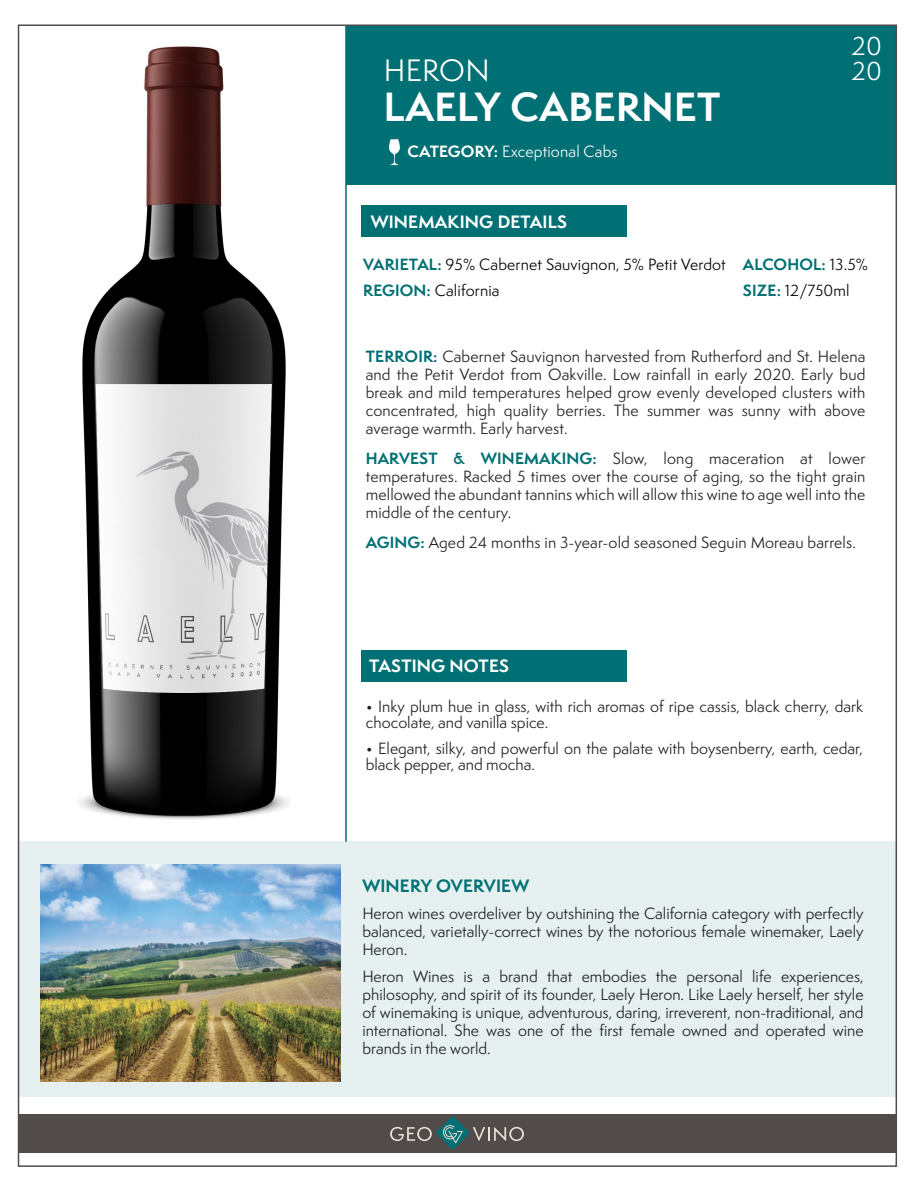
<style>
.page{position:relative;width:918px;height:1188px;background:#fff}
.page>*{position:absolute;margin:0;border:0;box-sizing:border-box;transform-origin:0 0}
.t1{font:700 37.5px "Semplicita Pro";letter-spacing:.01em;color:#fff}
.t2{font:28.5px "Semplicita Pro";letter-spacing:.01em;color:#fff}
.t3{font:24.15px "Semplicita Pro";color:#fff}
.t4{font:700 16.5px "Semplicita Pro";letter-spacing:.01em;color:#fff}
.t5{font:700 16.5px "Semplicita Pro";letter-spacing:.01em;color:#007074}
.t6{font:15px/18px "Semplicita Pro";color:#1e1e1e;text-align:justify}
.t7{font:15px/25.5px "Semplicita Pro";letter-spacing:.01em;color:#000}
.t8{font:700 15px/25.5px "Semplicita Pro";letter-spacing:.01em;color:#007074}
.t9{font:15px "Semplicita Pro";letter-spacing:.01em;color:#fff}
.s1{font-weight:700}
.s2{font-weight:700;color:#007074}
.s3{font-weight:400;color:#000}
</style>
<div class="page">
<div style="left:346px;top:25px;width:550px;height:160px;background:#007074"></div>
<div style="left:19px;top:842px;width:877px;height:255px;background:#e6f0f1"></div>
<div style="left:18px;top:1114px;width:878px;height:38px;background:#514b4b"></div>
<svg style="left:390px;top:1116px;width:134px;height:34px"></svg>
<div style="left:362px;top:650px;width:265px;height:31px;background:#007074"></div>
<svg style="left:389px;top:139px;width:11px;height:26px"></svg>
<hr style="left:345px;top:25px;width:2px;height:817px;background:#007074">
<div style="left:362px;top:205px;width:265px;height:31px;background:#007074"></div>
<img style="left:41px;top:865px;width:300px;height:217px">
<img style="left:79px;top:46px;width:210px;height:774px">
<h3 class="t3" style="left:852px;top:29px;width:32px">20</h3>
<h2 class="t2" style="left:384px;top:50px;width:107px">HERON</h2>
<h3 class="t3" style="left:852px;top:54px;width:32px">20</h3>
<h1 class="t1" style="left:384px;top:79px;width:338px">LAELY CABERNET</h1>
<p class="t9" style="left:407px;top:141px;width:212px"><span class="s1">CATEGORY:</span> Exceptional Cabs</p>
<p class="t4" style="left:371px;top:210px;width:198px">WINEMAKING DETAILS</p>
<p class="t7" style="left:363px;top:252px;width:364px"><span class="s2">VARIETAL:</span> 95% Cabernet Sauvignon, 5% Petit Verdot<br><span class="s2">REGION:</span> California</p>
<p class="t8" style="left:743px;top:251px;width:127px">ALCOHOL: <span class="s3">13.5%<br></span>SIZE: <span class="s3">12/750ml</span></p>
<p class="t6" style="left:366px;top:347px;width:501px"><span class="s2">TERROIR:</span> Cabernet Sauvignon harvested from Rutherford and St. Helena and the Petit Verdot from Oakville. Low rainfall in early 2020. Early bud break and mild temperatures helped grow evenly developed clusters with concentrated, high quality berries. The summer was sunny with above average warmth. Early harvest.</p>
<p class="t6" style="left:366px;top:449px;width:501px"><span class="s2">HARVEST &amp; WINEMAKING:</span> Slow, long maceration at lower temperatures. Racked 5 times over the course of aging, so the tight grain mellowed the abundant tannins which will allow this wine to age well into the middle of the century.</p>
<p class="t6" style="left:366px;top:533px;width:492px"><span class="s2">AGING:</span> Aged 24 months in 3-year-old seasoned Seguin Moreau barrels.</p>
<p class="t4" style="left:369px;top:654px;width:141px">TASTING NOTES</p>
<p class="t6" style="left:366px;top:698px;width:499px;line-height:16.5px">• Inky plum hue in glass, with rich aromas of ripe cassis, black cherry, dark chocolate, and vanilla spice.</p>
<p class="t6" style="left:366px;top:740px;width:499px;line-height:16.5px">• Elegant, silky, and powerful on the palate with boysenberry, earth, cedar, black pepper, and mocha.</p>
<p class="t5" style="left:362px;top:873px;width:168px">WINERY OVERVIEW</p>
<p class="t6" style="left:362px;top:904px;width:503px">Heron wines overdeliver by outshining the California category with perfectly balanced, varietally-correct wines by the notorious female winemaker, Laely Heron.</p>
<p class="t6" style="left:362px;top:967px;width:503px">Heron Wines is a brand that embodies the personal life experiences, philosophy, and spirit of its founder, Laely Heron. Like Laely herself, her style of winemaking is unique, adventurous, daring, irreverent, non-traditional, and international. She was one of the first female owned and operated wine brands in the world.</p>
</div>
